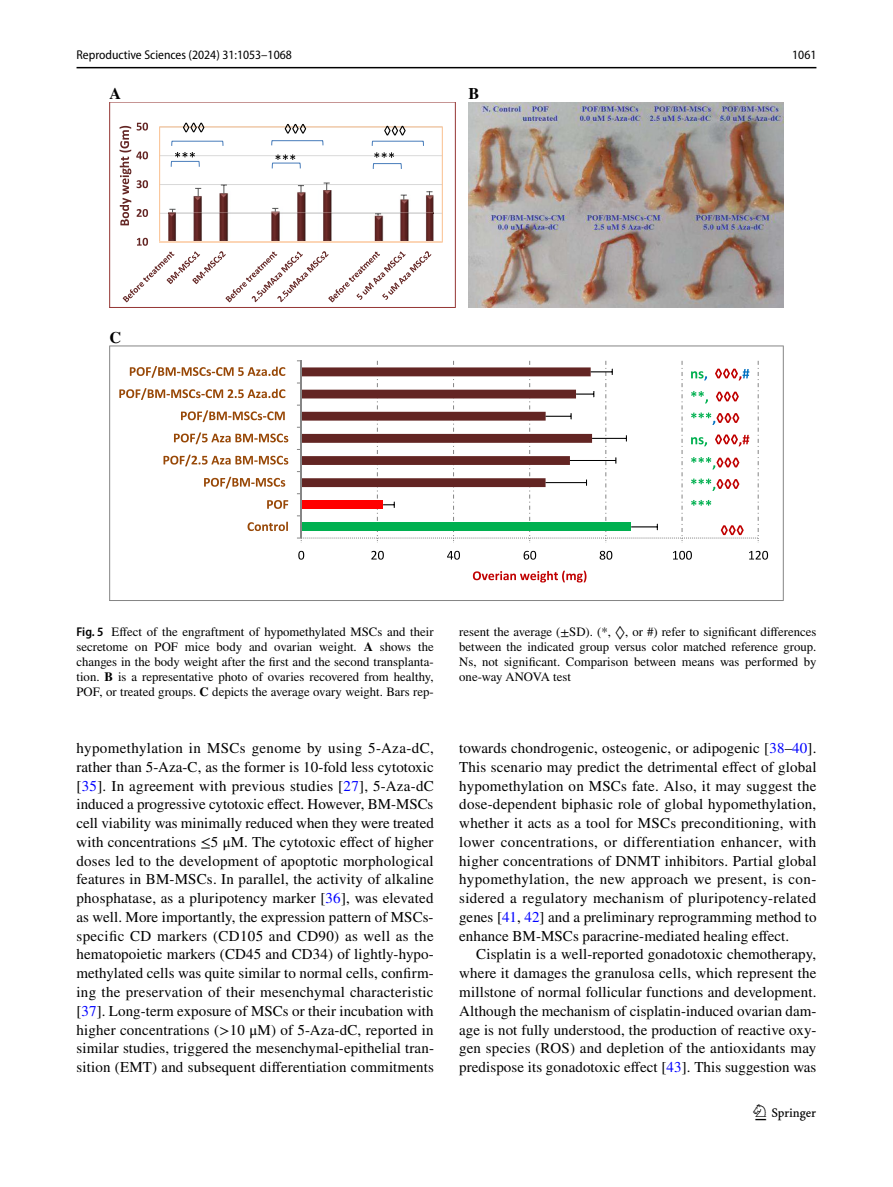
<style>
.page{position:relative;width:893px;height:1187px;background:#fff}
.page>*{position:absolute;margin:0;border:0;box-sizing:border-box;transform-origin:0 0}
.t1{font:22.5px "Springnew Regular 3";color:#000}
.t2{font:16.2px "Times Bold 3";color:#000}
.t3{font:15px/18.8px "STIX";letter-spacing:.005em;color:#000;text-align:justify}
.t4{font:12.75px/15px "STIX";color:#000;text-align:justify}
.t5{font:semi-condensed 12.75px "Myriad Pro";color:#000}
.s1{font-family:"Myriad Pro";font-weight:600;font-stretch:semi-condensed}
.s2{font-weight:700}
.s3{color:#00f}
</style>
<div class="page">
<hr style="left:77px;top:67px;width:739px;height:1px;background:#000">
<svg style="left:109px;top:102px;width:347px;height:206px"></svg>
<svg style="left:120px;top:123px;width:323px;height:179px"></svg>
<img style="left:468px;top:102px;width:315px;height:205px">
<svg style="left:109px;top:346px;width:675px;height:255px"></svg>
<svg style="left:691px;top:371px;width:16px;height:9px"></svg>
<svg style="left:715px;top:368px;width:34px;height:12px"></svg>
<svg style="left:691px;top:391px;width:17px;height:12px"></svg>
<svg style="left:716px;top:391px;width:23px;height:10px"></svg>
<svg style="left:691px;top:412px;width:48px;height:13px"></svg>
<svg style="left:691px;top:437px;width:16px;height:9px"></svg>
<svg style="left:715px;top:434px;width:34px;height:12px"></svg>
<svg style="left:691px;top:457px;width:48px;height:12px"></svg>
<svg style="left:691px;top:478px;width:48px;height:13px"></svg>
<svg style="left:691px;top:500px;width:20px;height:5px"></svg>
<svg style="left:297px;top:524px;width:462px;height:19px"></svg>
<p class="t5" style="left:77px;top:48px;width:217px">Reproductive Sciences (2024) 31:1053–1068</p>
<p class="t5" style="left:792px;top:48px;width:26px">1061</p>
<p class="t2" style="left:110px;top:83px;width:13px">A</p>
<p class="t2" style="left:468px;top:83px;width:12px">B</p>
<p class="t2" style="left:110px;top:327px;width:13px">C</p>
<p class="t4" style="left:77px;top:625px;width:359px"><span class="s1">Fig. 5</span> Effect of the engraftment of hypomethylated MSCs and their secretome on POF mice body and ovarian weight. <span class="s2">A</span> shows the changes in the body weight after the first and the second transplanta&shy;tion. <span class="s2">B</span> is a representative photo of ovaries recovered from healthy, POF, or treated groups. <span class="s2">C</span> depicts the average ovary weight. Bars rep-</p>
<p class="t4" style="left:459px;top:625px;width:359px">resent the average (±SD). (*, ◊, or #) refer to significant differences between the indicated group versus color matched reference group.<br>Ns, not significant. Comparison between means was performed by one-way ANOVA test</p>
<p class="t3" style="left:77px;top:739px;width:359px">hypomethylation in MSCs genome by using 5-Aza-dC, rather than 5-Aza-C, as the former is 10-fold less cytotoxic [<span class="s3">35</span>]. In agreement with previous studies [<span class="s3">27</span>], 5-Aza-dC induced a progressive cytotoxic effect. However, BM-MSCs cell viability was minimally reduced when they were treated with concentrations ≤5 μM. The cytotoxic effect of higher doses led to the development of apoptotic morphological features in BM-MSCs. In parallel, the activity of alkaline phosphatase, as a pluripotency marker [<span class="s3">36</span>], was elevated as well. More importantly, the expression pattern of MSCs&shy;specific CD markers (CD105 and CD90) as well as the hematopoietic markers (CD45 and CD34) of lightly-hypo&shy;methylated cells was quite similar to normal cells, confirm&shy;ing the preservation of their mesenchymal characteristic [<span class="s3">37</span>]. Long-term exposure of MSCs or their incubation with higher concentrations (&gt;10 μM) of 5-Aza-dC, reported in similar studies, triggered the mesenchymal-epithelial tran&shy;sition (EMT) and subsequent differentiation commitments</p>
<p class="t3" style="left:459px;top:739px;width:359px">towards chondrogenic, osteogenic, or adipogenic [<span class="s3">38</span>–<span class="s3">40</span>].<br>This scenario may predict the detrimental effect of global hypomethylation on MSCs fate. Also, it may suggest the dose-dependent biphasic role of global hypomethylation, whether it acts as a tool for MSCs preconditioning, with lower concentrations, or differentiation enhancer, with higher concentrations of DNMT inhibitors. Partial global hypomethylation, the new approach we present, is con&shy;sidered a regulatory mechanism of pluripotency-related genes [<span class="s3">41</span>, <span class="s3">42</span>] and a preliminary reprogramming method to enhance BM-MSCs paracrine-mediated healing effect.</p>
<p class="t3" style="left:459px;top:946px;width:359px;text-indent:17px">Cisplatin is a well-reported gonadotoxic chemotherapy, where it damages the granulosa cells, which represent the millstone of normal follicular functions and development.<br>Although the mechanism of cisplatin-induced ovarian dam&shy;age is not fully understood, the production of reactive oxy&shy;gen species (ROS) and depletion of the antioxidants may predispose its gonadotoxic effect [<span class="s3">43</span>]. This suggestion was</p>
<h1 class="t1" style="left:755px;top:1104px;width:62px">1 3</h1>
</div>
